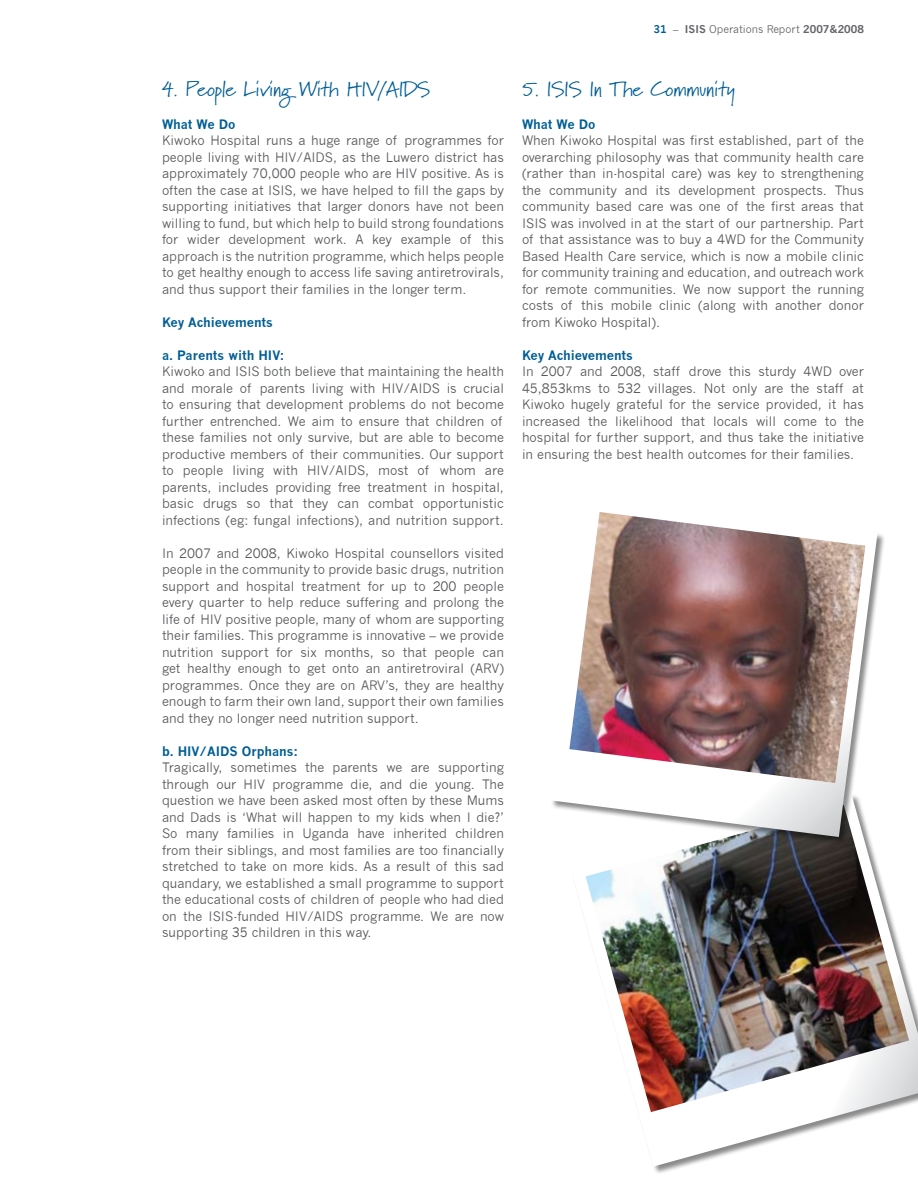
<style>
.page{position:relative;width:918px;height:1188px;background:#fff}
.page>*{position:absolute;margin:0;border:0;box-sizing:border-box;transform-origin:0 0}
.t1{font:21px "Marydale";letter-spacing:-.025em;color:#005e95}
.t2{font:12.75px/16.5px "News Gothic";color:#58595b;text-align:justify}
.t3{font:700 12.75px "News Gothic";color:#005e95}
.t4{font:10.5px "News Gothic";color:#636467}
.s1{font-weight:700;color:#005e95}
.s2{font-weight:700}
</style>
<div class="page">
<svg style="left:585px;top:876px;width:333px;height:291px"></svg>
<img style="left:586px;top:845px;width:323px;height:267px">
<div style="left:550px;top:496px;width:336px;height:349px;background:#000;opacity:.46"></div>
<svg style="left:551px;top:496px;width:327px;height:341px"></svg>
<img style="left:569px;top:512px;width:296px;height:271px">
<h1 class="t1" style="left:162px;top:76px;width:270px">4. People Living With HIV/AIDS</h1>
<p class="t3" style="left:162px;top:116px;width:75px">What We Do</p>
<p class="t2" style="left:162px;top:132px;width:344px">Kiwoko Hospital runs a huge range of programmes for people living with HIV/AIDS, as the Luwero district has approximately 70,000 people who are HIV positive. As is often the case at ISIS, we have helped to fill the gaps by supporting initiatives that larger donors have not been willing to fund, but which help to build strong foundations for wider development work. A key example of this approach is the nutrition programme, which helps people to get healthy enough to access life saving antiretrovirals, and thus support their families in the longer term.</p>
<p class="t3" style="left:162px;top:314px;width:113px">Key Achievements</p>
<p class="t3" style="left:162px;top:347px;width:124px">a. Parents with HIV:</p>
<p class="t2" style="left:162px;top:363px;width:344px;text-align:left">Kiwoko and ISIS both believe that maintaining the health and morale of parents living with HIV/AIDS is crucial to ensuring that development problems do not become further entrenched. We aim to ensure that children of these families not only survive, but are able to become productive members of their communities. Our support to people living with HIV/AIDS, most of whom are parents, includes providing free treatment in hospital, basic drugs so that they can combat opportunistic infections (eg: fungal infections), and nutrition support.</p>
<p class="t2" style="left:162px;top:545px;width:344px">In 2007 and 2008, Kiwoko Hospital counsellors visited people in the community to provide basic drugs, nutrition support and hospital treatment for up to 200 people every quarter to help reduce suffering and prolong the life of HIV positive people, many of whom are supporting their families. This programme is innovative – we provide nutrition support for six months, so that people can get healthy enough to get onto an antiretroviral (ARV) programmes. Once they are on ARV’s, they are healthy enough to farm their own land, support their own families and they no longer need nutrition support.</p>
<p class="t3" style="left:162px;top:743px;width:138px">b. HIV/AIDS Orphans:</p>
<p class="t2" style="left:162px;top:759px;width:344px">Tragically, sometimes the parents we are supporting through our HIV programme die, and die young. The question we have been asked most often by these Mums and Dads is ‘What will happen to my kids when I die?’ So many families in Uganda have inherited children from their siblings, and most families are too financially stretched to take on more kids. As a result of this sad quandary, we established a small programme to support the educational costs of children of people who had died on the ISIS-funded HIV/AIDS programme. We are now supporting 35 children in this way.</p>
<p class="t4" style="left:653px;top:23px;width:212px"><span class="s1">31</span> – <span class="s2">ISIS</span> Operations Report <span class="s2">2007&amp;2008</span></p>
<h1 class="t1" style="left:522px;top:76px;width:214px">5. ISIS In The Community</h1>
<p class="t3" style="left:522px;top:116px;width:75px">What We Do</p>
<p class="t2" style="left:522px;top:132px;width:343px">When Kiwoko Hospital was first established, part of the overarching philosophy was that community health care (rather than in-hospital care) was key to strengthening the community and its development prospects. Thus community based care was one of the first areas that ISIS was involved in at the start of our partnership. Part of that assistance was to buy a 4WD for the Community Based Health Care service, which is now a mobile clinic for community training and education, and outreach work for remote communities. We now support the running costs of this mobile clinic (along with another donor from Kiwoko Hospital).</p>
<p class="t3" style="left:522px;top:347px;width:113px">Key Achievements</p>
<p class="t2" style="left:522px;top:363px;width:343px">In 2007 and 2008, staff drove this sturdy 4WD over 45,853kms to 532 villages. Not only are the staff at Kiwoko hugely grateful for the service provided, it has increased the likelihood that locals will come to the hospital for further support, and thus take the initiative in ensuring the best health outcomes for their families.</p>
</div>
